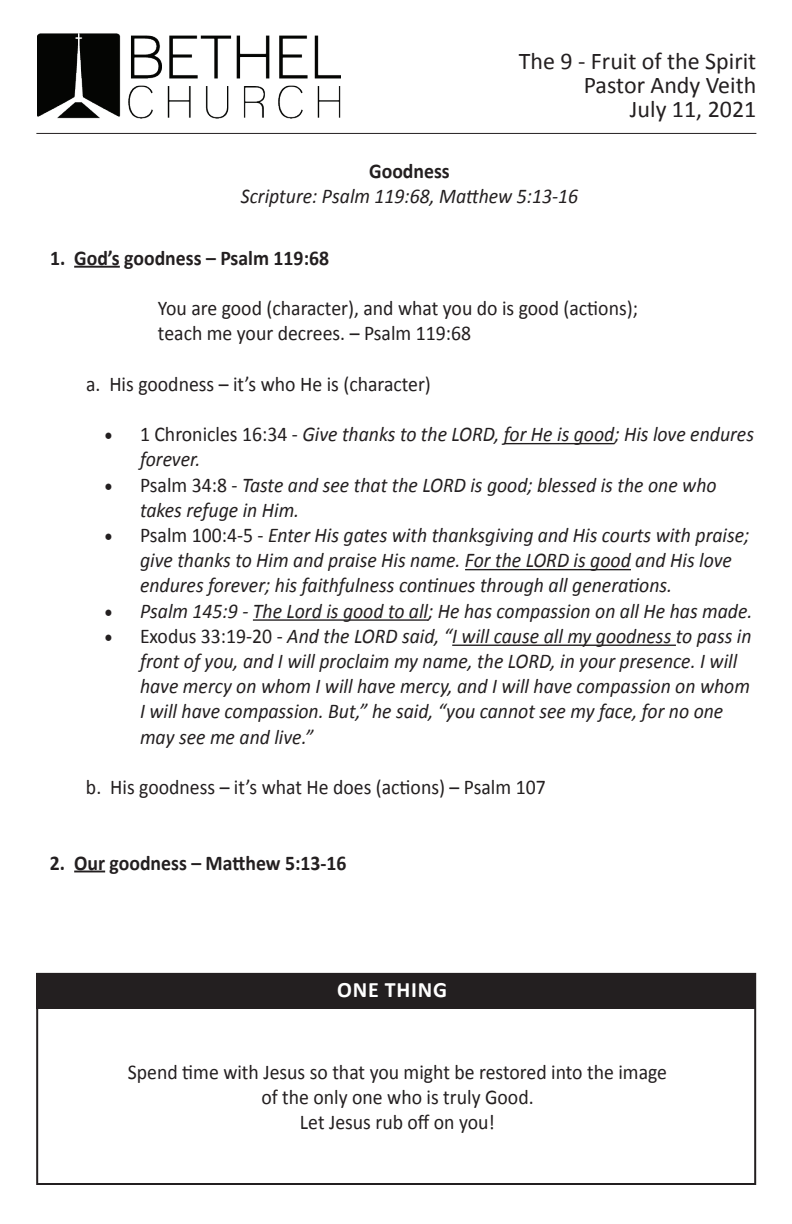
<style>
.page{position:relative;width:792px;height:1224px;background:#fff}
.page>*{position:absolute;margin:0;border:0;box-sizing:border-box;transform-origin:0 0}
.t1{font:24px/24px "Calibri";color:#231f20;text-align:right}
.t2{font:700 22px "Calibri";letter-spacing:.04em;color:#fff}
.t3{font:italic 21px/25.2px "Calibri";color:#231f20;scale:.94 1}
.t4{font:21px/25.2px "Calibri";color:#231f20;text-align:center;scale:.94 1}
.t5{font:700 21px "Calibri";color:#231f20;scale:.94 1}
.s1{font-family:"Minion Pro";font-style:normal;font-size:24px}
.s2{font-style:normal}
</style>
<div class="page">
<hr style="left:36px;top:133px;width:720px;height:1px;background:#231f20">
<img style="left:37px;top:34px;width:303px;height:84px">
<div style="left:36px;top:973px;width:720px;height:36px;background:#231f20"></div>
<div style="left:36px;top:973px;width:720px;height:212px;border:2px solid #231f20"></div>
<hr style="left:74px;top:266px;width:46px;height:2px;background:#231f20">
<hr style="left:504px;top:443px;width:110px;height:1px;background:#231f20">
<hr style="left:465px;top:569px;width:166px;height:1px;background:#231f20">
<hr style="left:253px;top:619px;width:175px;height:2px;background:#231f20">
<hr style="left:452px;top:645px;width:224px;height:1px;background:#231f20">
<hr style="left:74px;top:871px;width:31px;height:1px;background:#231f20">
<p class="t1" style="left:519px;top:49px;width:239px">The 9 - Fruit of the Spirit<br>Pastor Andy Veith<br>July 11, 2021</p>
<p class="t5" style="left:369px;top:157px;width:87px">Goodness</p>
<p class="t3" style="left:241px;top:183px;width:361px">Scripture: Psalm 119:68, Matthew 5:13-16</p>
<p class="t5" style="left:50px;top:244px;width:298px">1. God’s goodness – Psalm 119:68</p>
<p class="t4" style="left:158px;top:296px;width:512px;text-align:left">You are good (character), and what you do is good (actions); teach me your decrees. – Psalm 119:68</p>
<p class="t4" style="left:86px;top:371px;width:368px">a. His goodness – it’s who He is (character)</p>
<p class="t3" style="left:140px;top:421px;width:655px;text-indent:-36px"><span class="s1">•</span> <span class="s2">1 Chronicles 16:34 -</span> Give thanks to the LORD, for He is good; His love endures forever.</p>
<p class="t3" style="left:140px;top:471px;width:615px;text-indent:-36px"><span class="s1">•</span> <span class="s2">Psalm 34:8 -</span> Taste and see that the LORD is good; blessed is the one who takes refuge in Him.</p>
<p class="t3" style="left:140px;top:522px;width:650px;text-indent:-36px"><span class="s1">•</span> <span class="s2">Psalm 100:4-5 -</span> Enter His gates with thanksgiving and His courts with praise; give thanks to Him and praise His name. For the LORD is good and His love endures forever; his faithfulness continues through all generations.</p>
<p class="t3" style="left:104px;top:597px;width:691px"><span class="s1">•</span> Psalm 145:9 - The Lord is good to all; He has compassion on all He has made.</p>
<p class="t3" style="left:140px;top:623px;width:652px;text-indent:-36px"><span class="s1">•</span> <span class="s2">Exodus 33:19-20 -</span> And the LORD said, “I will cause all my goodness to pass in front of you, and I will proclaim my name, the LORD, in your presence. I will have mercy on whom I will have mercy, and I will have compassion on whom I will have compassion. But,” he said, “you cannot see my face, for no one may see me and live.”</p>
<p class="t4" style="left:86px;top:775px;width:491px">b. His goodness – it’s what He does (actions) – Psalm 107</p>
<p class="t5" style="left:50px;top:849px;width:317px">2. Our goodness – Matthew 5:13-16</p>
<p class="t2" style="left:337px;top:976px;width:112px">ONE THING</p>
<p class="t4" style="left:128px;top:1059px;width:575px">Spend time with Jesus so that you might be restored into the image of the only one who is truly Good.<br>Let Jesus rub off on you!</p>
</div>
